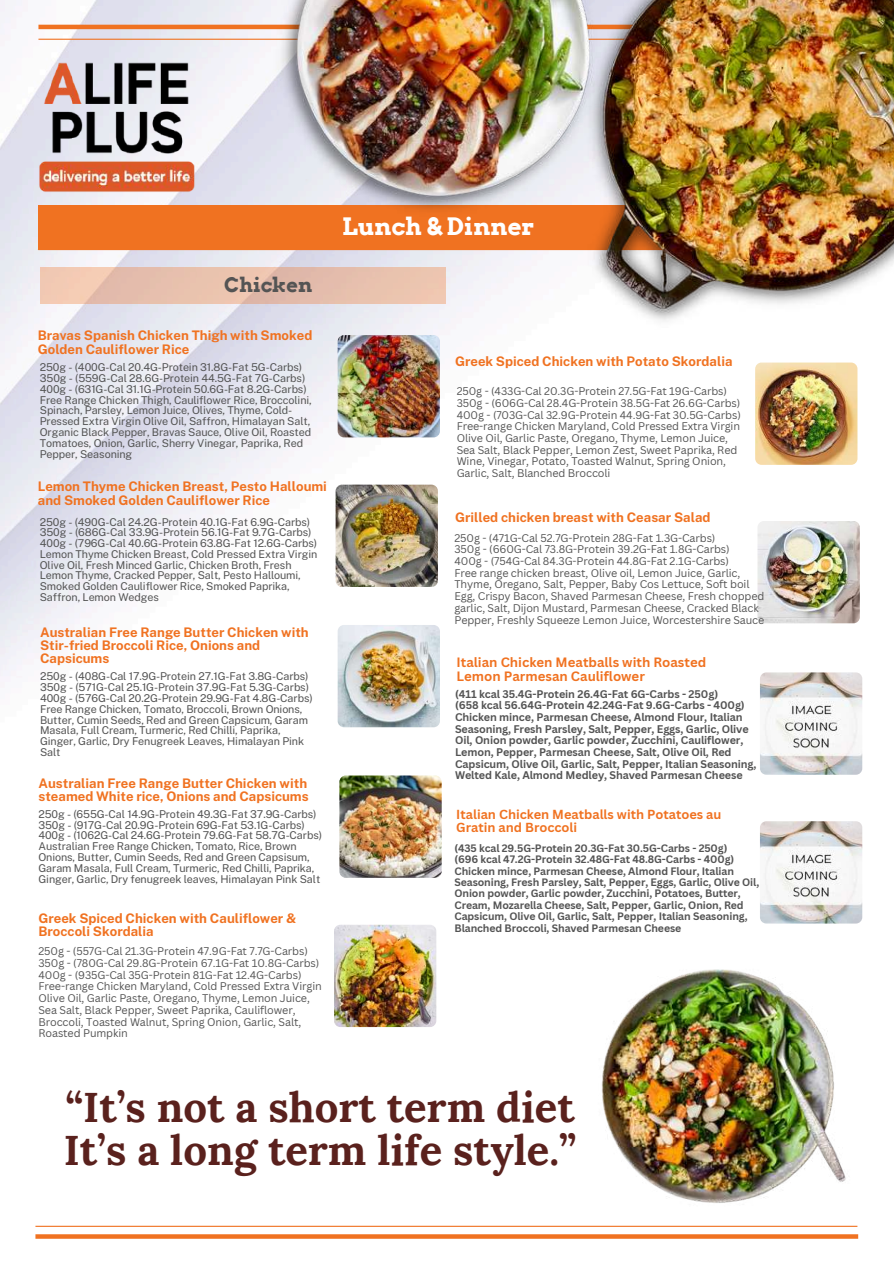
<style>
.page{position:relative;width:894px;height:1264px;background:#fff}
.page>*{position:absolute;margin:0;border:0;box-sizing:border-box;transform-origin:0 0}
.t1{font:700 41.85px/43.2px "Lora";color:#5a211d}
.t2{font:700 24px "Arvo";color:#fff}
.t3{font:700 20.1px "Arvo";color:#545454}
.t4{font:700 13.2px/13.2px "Public Sans";color:#f07221}
.t5{font:700 13.2px/13.2px "Canva Sans";color:#f07221}
.t6{font:700 12.75px/12.8px "Canva Sans";color:#f07221}
.t7{font:10.8px/10.8px "Public Sans";letter-spacing:-.01em;color:#545454}
.t8{font:10.8px/11.7px "Canva Sans";letter-spacing:-.01em;color:#545454}
.t9{font:700 10.8px/11.7px "Canva Sans";letter-spacing:-.01em;color:#545454}
.t10{font:700 10.5px/11.4px "Canva Sans";letter-spacing:-.01em;color:#545454}
</style>
<div class="page">
<img style="left:0;top:49px;width:863px;height:1190px">
<div style="left:38px;top:205px;width:818px;height:44px;background:#f07221"></div>
<hr style="left:35px;top:1225px;width:822px;height:1px;background:#f07221">
<svg style="left:35px;top:1234px;width:533px;height:4px;background:#f17b2f"></svg>
<hr style="left:38px;top:249px;width:818px;height:1px;background:#f07221">
<img style="left:38px;top:49px;width:157px;height:156px">
<img style="left:584px;top:0;width:309px;height:330px">
<img style="left:273px;top:0;width:327px;height:217px">
<div style="left:40px;top:267px;width:405px;height:36px;background:#e9c1ae"></div>
<img style="left:0;top:0;width:515px;height:49px">
<img style="left:334px;top:924px;width:102px;height:103px;border-radius:6px">
<img style="left:568px;top:939px;width:295px;height:300px">
<img style="left:755px;top:362px;width:102px;height:103px;border-radius:6px">
<img style="left:757px;top:521px;width:102px;height:102px;border-radius:6px">
<img style="left:759px;top:672px;width:103px;height:102px;border-radius:6px">
<img style="left:759px;top:821px;width:103px;height:102px;border-radius:6px">
<img style="left:335px;top:484px;width:103px;height:103px;border-radius:6px">
<img style="left:337px;top:625px;width:103px;height:102px;border-radius:6px">
<img style="left:339px;top:775px;width:102px;height:102px;border-radius:6px">
<img style="left:337px;top:335px;width:103px;height:102px;border-radius:6px">
<h3 class="t3" style="left:224px;top:272px;width:90px">Chicken</h3>
<p class="t4" style="left:38px;top:329px;width:276px">Bravas Spanish Chicken Thigh with Smoked<br>Golden Cauliflower Rice</p>
<p class="t7" style="left:40px;top:362px;width:273px">250g - (400G-Cal 20.4G-Protein 31.8G-Fat 5G-Carbs)<br>350g - (559G-Cal 28.6G-Protein 44.5G-Fat 7G-Carbs)<br>400g - (631G-Cal 31.1G-Protein 50.6G-Fat 8.2G-Carbs)<br>Free Range Chicken Thigh, Cauliflower Rice, Broccolini, Spinach, Parsley, Lemon Juice, Olives, Thyme, Cold-Pressed Extra Virgin Olive Oil, Saffron, Himalayan Salt, Organic Black Pepper, Bravas Sauce, Olive Oil, Roasted Tomatoes, Onion, Garlic, Sherry Vinegar, Paprika, Red Pepper, Seasoning</p>
<p class="t4" style="left:38px;top:480px;width:290px">Lemon Thyme Chicken Breast, Pesto Halloumi and Smoked Golden Cauliflower Rice</p>
<p class="t7" style="left:40px;top:516px;width:279px">250g - (490G-Cal 24.2G-Protein 40.1G-Fat 6.9G-Carbs)<br>350g - (686G-Cal 33.9G-Protein 56.1G-Fat 9.7G-Carbs)<br>400g - (796G-Cal 40.6G-Protein 63.8G-Fat 12.6G-Carbs)<br>Lemon Thyme Chicken Breast, Cold Pressed Extra Virgin Olive Oil, Fresh Minced Garlic, Chicken Broth, Fresh Lemon Thyme, Cracked Pepper, Salt, Pesto Halloumi, Smoked Golden Cauliflower Rice, Smoked Paprika, Saffron, Lemon Wedges</p>
<p class="t4" style="left:40px;top:625px;width:270px">Australian Free Range Butter Chicken with<br>Stir-fried Broccoli Rice, Onions and<br>Capsicums</p>
<p class="t7" style="left:40px;top:671px;width:274px">250g - (408G-Cal 17.9G-Protein 27.1G-Fat 3.8G-Carbs)<br>350g - (571G-Cal 25.1G-Protein 37.9G-Fat 5.3G-Carbs)<br>400g - (576G-Cal 20.2G-Protein 29.9G-Fat 4.8G-Carbs)<br>Free Range Chicken, Tomato, Broccoli, Brown Onions, Butter, Cumin Seeds, Red and Green Capsicum, Garam Masala, Full Cream, Turmeric, Red Chilli, Paprika, Ginger, Garlic, Dry Fenugreek Leaves, Himalayan Pink Salt</p>
<p class="t4" style="left:38px;top:776px;width:272px">Australian Free Range Butter Chicken with steamed White rice, Onions and Capsicums</p>
<p class="t7" style="left:38px;top:808px;width:285px">250g - (655G-Cal 14.9G-Protein 49.3G-Fat 37.9G-Carbs)<br>350g - (917G-Cal 20.9G-Protein 69G-Fat 53.1G-Carbs)<br>400g - (1062G-Cal 24.6G-Protein 79.6G-Fat 58.7G-Carbs)<br>Australian Free Range Chicken, Tomato, Rice, Brown Onions, Butter, Cumin Seeds, Red and Green Capsisum, Garam Masala, Full Cream, Turmeric, Red Chilli, Paprika, Ginger, Garlic, Dry fenugreek leaves, Himalayan Pink Salt</p>
<p class="t4" style="left:38px;top:911px;width:259px">Greek Spiced Chicken with Cauliflower &amp;<br>Broccoli Skordalia</p>
<p class="t8" style="left:38px;top:945px;width:285px">250g - (557G-Cal 21.3G-Protein 47.9G-Fat 7.7G-Carbs)<br>350g - (780G-Cal 29.8G-Protein 67.1G-Fat 10.8G-Carbs)<br>400g - (935G-Cal 35G-Protein 81G-Fat 12.4G-Carbs)<br>Free-range Chicken Maryland, Cold Pressed Extra Virgin Olive Oil, Garlic Paste, Oregano, Thyme, Lemon Juice, Sea Salt, Black Pepper, Sweet Paprika, Cauliflower, Broccoli, Toasted Walnut, Spring Onion, Garlic, Salt, Roasted Pumpkin</p>
<h2 class="t2" style="left:342px;top:211px;width:194px">Lunch &amp; Dinner</h2>
<p class="t4" style="left:455px;top:354px;width:279px">Greek Spiced Chicken with Potato Skordalia</p>
<p class="t8" style="left:456px;top:385px;width:285px">250g - (433G-Cal 20.3G-Protein 27.5G-Fat 19G-Carbs)<br>350g - (606G-Cal 28.4G-Protein 38.5G-Fat 26.6G-Carbs)<br>400g - (703G-Cal 32.9G-Protein 44.9G-Fat 30.5G-Carbs)<br>Free-range Chicken Maryland, Cold Pressed Extra Virgin Olive Oil, Garlic Paste, Oregano, Thyme, Lemon Juice, Sea Salt, Black Pepper, Lemon Zest, Sweet Paprika, Red Wine, Vinegar, Potato, Toasted Walnut, Spring Onion, Garlic, Salt, Blanched Broccoli</p>
<p class="t4" style="left:455px;top:511px;width:257px">Grilled chicken breast with Ceasar Salad</p>
<p class="t8" style="left:454px;top:531px;width:311px">250g - (471G-Cal 52.7G-Protein 28G-Fat 1.3G-Carbs)<br>350g - (660G-Cal 73.8G-Protein 39.2G-Fat 1.8G-Carbs)<br>400g - (754G-Cal 84.3G-Protein 44.8G-Fat 2.1G-Carbs)<br>Free range chicken breast, Olive oil, Lemon Juice, Garlic, Thyme, Oregano, Salt, Pepper, Baby Cos Lettuce, Soft boil Egg, Crispy Bacon, Shaved Parmesan Cheese, Fresh chopped garlic, Salt, Dijon Mustard, Parmesan Cheese, Cracked Black Pepper, Freshly Squeeze Lemon Juice, Worcestershire Sauce</p>
<p class="t5" style="left:456px;top:655px;width:251px">Italian Chicken Meatballs with Roasted<br>Lemon Parmesan Cauliflower</p>
<p class="t9" style="left:455px;top:687px;width:303px">(411 kcal 35.4G-Protein 26.4G-Fat 6G-Carbs - 250g)<br>(658 kcal 56.64G-Protein 42.24G-Fat 9.6G-Carbs - 400g)<br>Chicken mince, Parmesan Cheese, Almond Flour, Italian Seasoning, Fresh Parsley, Salt, Pepper, Eggs, Garlic, Olive Oil, Onion powder, Garlic powder, Zucchini, Cauliflower, Lemon, Pepper, Parmesan Cheese, Salt, Olive Oil, Red Capsicum, Olive Oil, Garlic, Salt, Pepper, Italian Seasoning, Welted Kale, Almond Medley, Shaved Parmesan Cheese</p>
<p class="t6" style="left:456px;top:807px;width:266px">Italian Chicken Meatballs with Potatoes au<br>Gratin and Broccoli</p>
<p class="t10" style="left:454px;top:842px;width:306px">(435 kcal 29.5G-Protein 20.3G-Fat 30.5G-Carbs - 250g)<br>(696 kcal 47.2G-Protein 32.48G-Fat 48.8G-Carbs - 400g)<br>Chicken mince, Parmesan Cheese, Almond Flour, Italian Seasoning, Fresh Parsley, Salt, Pepper, Eggs, Garlic, Olive Oil, Onion powder, Garlic powder, Zucchini, Potatoes, Butter, Cream, Mozarella Cheese, Salt, Pepper, Garlic, Onion, Red Capsicum, Olive Oil, Garlic, Salt, Pepper, Italian Seasoning, Blanched Broccoli, Shaved Parmesan Cheese</p>
<h1 class="t1" style="left:64px;top:1085px;width:514px">“It’s not a short term diet<br>It’s a long term life style.”</h1>
</div>
